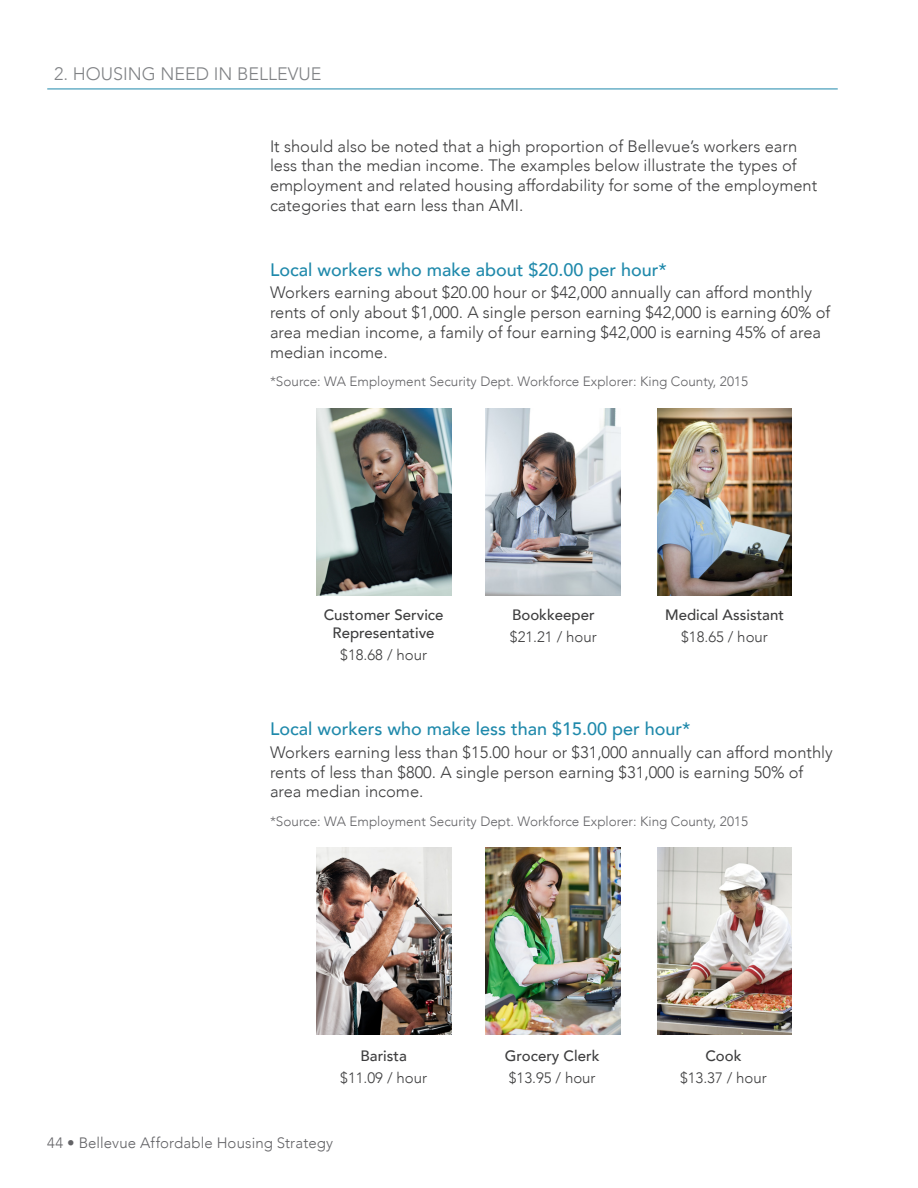
<style>
.page{position:relative;width:918px;height:1188px;background:#fff}
.page>*{position:absolute;margin:0;border:0;box-sizing:border-box;transform-origin:0 0}
.Subheading_2{font:500 18px "Avenir";color:#1f89ab}
.Header_Title{font:300 18px "Avenir";color:#808285}
.Body_text{font:300 16.5px/19.8px "Avenir";color:#3e3e3f}
.Body_text-2{font:500 15px/18px "Avenir";color:#3e3e3f;text-align:center}
.Body_text-3{font:300 15px "Avenir";color:#3e3e3f}
.t1{font:300 15px "Avenir";letter-spacing:.005em;color:#636366}
.Table_caption{font:300 13.5px "Avenir";color:#636366}
</style>
<div class="page">
<hr style="left:47px;top:89px;width:791px;height:1px;background:#1f89ab">
<img style="left:316px;top:408px;width:135px;height:188px">
<img style="left:657px;top:408px;width:135px;height:188px">
<img style="left:486px;top:408px;width:135px;height:188px">
<img style="left:316px;top:848px;width:135px;height:187px">
<img style="left:486px;top:848px;width:135px;height:187px">
<img style="left:657px;top:848px;width:135px;height:187px">
<p class="Header_Title" style="left:54px;top:64px;width:269px">2. HOUSING NEED IN BELLEVUE</p>
<p class="Body_text" style="left:270px;top:136px;width:549px">It should also be noted that a high proportion of Bellevue’s workers earn less than the median income. The examples below illustrate the types of employment and related housing affordability for some of the employment categories that earn less than AMI.</p>
<p class="Subheading_2" style="left:270px;top:254px;width:398px">Local workers who make about $20.00 per hour*</p>
<p class="Body_text" style="left:270px;top:283px;width:562px">Workers earning about $20.00 hour or $42,000 annually can afford monthly rents of only about $1,000. A single person earning $42,000 is earning 60% of area median income, a family of four earning $42,000 is earning 45% of area median income.</p>
<p class="Table_caption" style="left:270px;top:373px;width:480px">*Source: WA Employment Security Dept. Workforce Explorer: King County, 2015</p>
<p class="Body_text-2" style="left:324px;top:605px;width:121px">Customer Service<br>Representative</p>
<p class="Body_text-3" style="left:340px;top:646px;width:88px">$18.68 / hour</p>
<p class="Body_text-2" style="left:512px;top:605px;width:84px">Bookkeeper</p>
<p class="Body_text-3" style="left:510px;top:628px;width:88px">$21.21 / hour</p>
<p class="Body_text-2" style="left:665px;top:605px;width:120px">Medical Assistant</p>
<p class="Body_text-3" style="left:681px;top:628px;width:88px">$18.65 / hour</p>
<p class="Subheading_2" style="left:270px;top:713px;width:422px">Local workers who make less than $15.00 per hour*</p>
<p class="Body_text" style="left:270px;top:742px;width:564px">Workers earning less than $15.00 hour or $31,000 annually can afford monthly rents of less than $800. A single person earning $31,000 is earning 50% of area median income.</p>
<p class="Table_caption" style="left:270px;top:813px;width:480px">*Source: WA Employment Security Dept. Workforce Explorer: King County, 2015</p>
<p class="Body_text-2" style="left:360px;top:1045px;width:48px">Barista</p>
<p class="Body_text-3" style="left:340px;top:1069px;width:88px">$11.09 / hour</p>
<p class="t1" style="left:47px;top:1133px;width:287px">44 • Bellevue Affordable Housing Strategy</p>
<p class="Body_text-2" style="left:505px;top:1045px;width:96px">Grocery Clerk</p>
<p class="Body_text-3" style="left:509px;top:1069px;width:88px">$13.95 / hour</p>
<p class="Body_text-2" style="left:705px;top:1045px;width:38px">Cook</p>
<p class="Body_text-3" style="left:680px;top:1069px;width:88px">$13.37 / hour</p>
</div>
